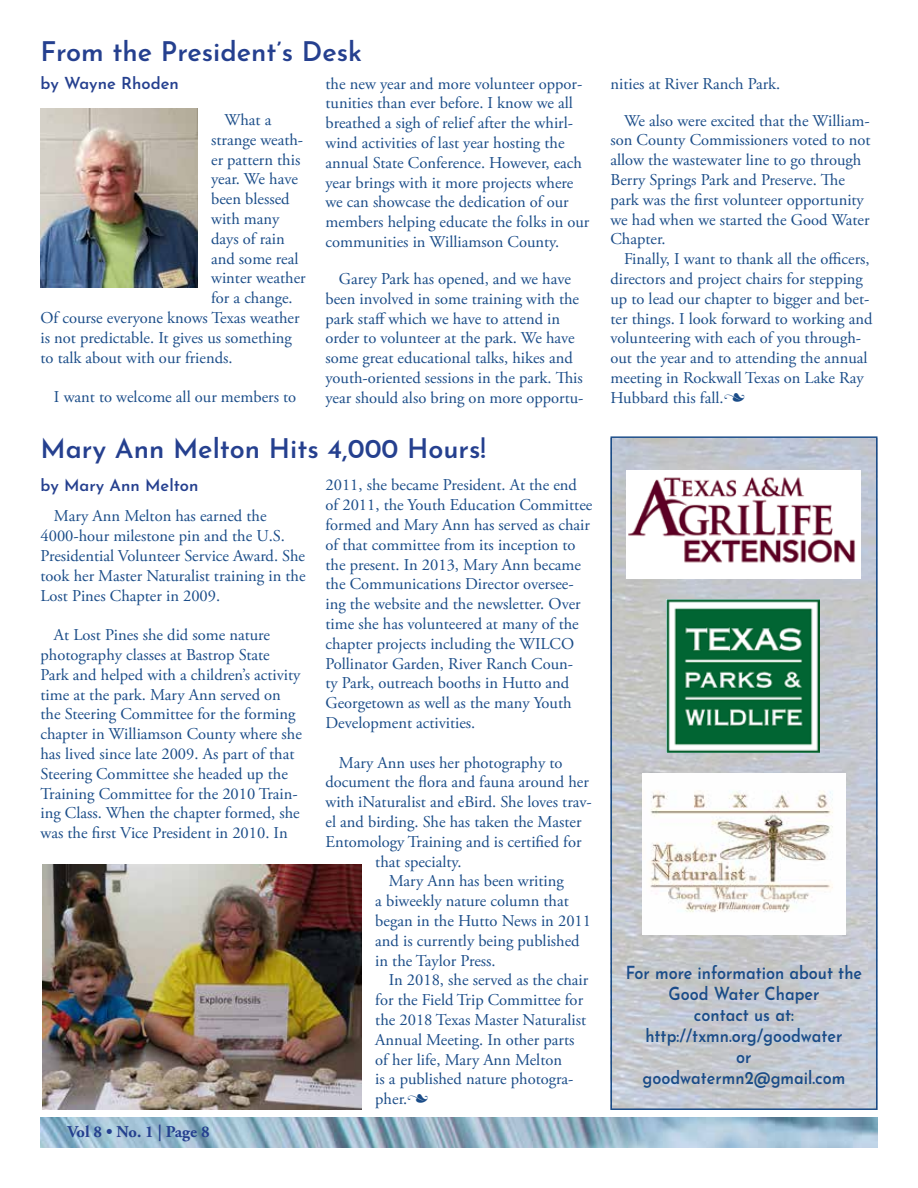
<style>
.page{position:relative;width:918px;height:1188px;background:#fff}
.page>*{position:absolute;margin:0;border:0;box-sizing:border-box;transform-origin:0 0}
.t1{font:600 27px "Josefin Sans";color:#25408f}
.t2{font:600 18px/21px "Josefin Sans";color:#1a4c88;text-align:center;scale:.9 1}
.t3{font:16.5px/19.8px "Adobe Garamond Pro";color:#1a4c88}
.t4{font:600 16.5px "Josefin Sans";color:#25408f}
.t5{font:700 16.5px "Adobe Garamond Pro";letter-spacing:-.015em;color:#25408f}
.s1{font-family:"Type Embellishments One Let Plain"}
</style>
<div class="page">
<img style="left:613px;top:439px;width:262px;height:668px">
<img style="left:40px;top:1117px;width:837px;height:31px">
<img style="left:43px;top:864px;width:319px;height:245px">
<img style="left:40px;top:108px;width:158px;height:179px">
<div style="left:610px;top:436px;width:268px;height:674px;border:2px solid #1a4c88"></div>
<img style="left:626px;top:470px;width:235px;height:108px">
<img style="left:667px;top:600px;width:153px;height:152px">
<img style="left:642px;top:773px;width:203px;height:161px">
<h1 class="t1" style="left:40px;top:28px;width:323px">From the President’s Desk</h1>
<p class="t3" style="left:326px;top:74px;width:265px">the new year and more volunteer oppor&shy;tunities than ever before. I know we all breathed a sigh of relief after the whirl&shy;wind activities of last year hosting the annual State Conference. However, each year brings with it more projects where we can showcase the dedication of our members helping educate the folks in our communities in Williamson County.</p>
<p class="t3" style="left:326px;top:269px;width:260px;text-indent:13px">Garey Park has opened, and we have been involved in some training with the park staff which we have to attend in order to volunteer at the park. We have some great educational talks, hikes and youth-oriented sessions in the park. This year should also bring on more opportu-</p>
<p class="t4" style="left:40px;top:69px;width:140px">by Wayne Rhoden</p>
<p class="t3" style="left:225px;top:111px;width:48px">What a</p>
<p class="t3" style="left:211px;top:130px;width:94px">strange weath-</p>
<p class="t3" style="left:211px;top:150px;width:91px">er pattern this</p>
<p class="t3" style="left:211px;top:170px;width:88px">year. We have</p>
<p class="t3" style="left:211px;top:190px;width:80px">been blessed</p>
<p class="t3" style="left:211px;top:210px;width:70px">with many</p>
<p class="t3" style="left:211px;top:229px;width:75px">days of rain</p>
<p class="t3" style="left:211px;top:249px;width:89px">and some real</p>
<p class="t3" style="left:211px;top:269px;width:96px">winter weather</p>
<p class="t3" style="left:211px;top:289px;width:83px">for a change.</p>
<p class="t3" style="left:40px;top:309px;width:261px">Of course everyone knows Texas weather</p>
<p class="t3" style="left:40px;top:328px;width:253px">is not predictable. It gives us something</p>
<p class="t3" style="left:40px;top:348px;width:194px">to talk about with our friends.</p>
<p class="t3" style="left:54px;top:388px;width:244px">I want to welcome all our members to</p>
<h1 class="t1" style="left:40px;top:425px;width:447px">Mary Ann Melton Hits 4,000 Hours!</h1>
<p class="t3" style="left:326px;top:476px;width:268px">2011, she became President. At the end of 2011, the Youth Education Committee formed and Mary Ann has served as chair of that committee from its inception to the present. In 2013, Mary Ann became the Communications Director oversee&shy;ing the website and the newsletter. Over time she has volunteered at many of the chapter projects including the WILCO Pollinator Garden, River Ranch Coun-<br>ty Park, outreach booths in Hutto and Georgetown as well as the many Youth Development activities.</p>
<p class="t3" style="left:339px;top:753px;width:225px">Mary Ann uses her photography to</p>
<p class="t3" style="left:326px;top:773px;width:265px">document the flora and fauna around her</p>
<p class="t3" style="left:326px;top:793px;width:268px">with iNaturalist and eBird. She loves trav-</p>
<p class="t3" style="left:326px;top:812px;width:258px">el and birding. She has taken the Master</p>
<p class="t3" style="left:326px;top:832px;width:258px">Entomology Training and is certified for</p>
<p class="t3" style="left:375px;top:852px;width:88px">that specialty.</p>
<p class="t3" style="left:389px;top:872px;width:177px">Mary Ann has been writing</p>
<p class="t3" style="left:375px;top:892px;width:195px">a biweekly nature column that</p>
<p class="t3" style="left:375px;top:911px;width:217px">began in the Hutto News in 2011</p>
<p class="t3" style="left:375px;top:931px;width:206px">and is currently being published</p>
<p class="t3" style="left:375px;top:951px;width:122px">in the Taylor Press.</p>
<p class="t3" style="left:389px;top:971px;width:201px">In 2018, she served as the chair</p>
<p class="t3" style="left:375px;top:991px;width:209px">for the Field Trip Committee for</p>
<p class="t3" style="left:375px;top:1010px;width:212px">the 2018 Texas Master Naturalist</p>
<p class="t3" style="left:375px;top:1030px;width:201px">Annual Meeting. In other parts</p>
<p class="t3" style="left:375px;top:1050px;width:188px">of her life, Mary Ann Melton</p>
<p class="t3" style="left:375px;top:1070px;width:200px">is a published nature photogra-</p>
<p class="t3" style="left:375px;top:1090px;width:55px">pher.<span class="s1">n</span></p>
<p class="t4" style="left:40px;top:471px;width:160px">by Mary Ann Melton</p>
<p class="t3" style="left:40px;top:507px;width:267px;text-indent:13px">Mary Ann Melton has earned the 4000-hour milestone pin and the U.S.<br>Presidential Volunteer Service Award. She took her Master Naturalist training in the Lost Pines Chapter in 2009.</p>
<p class="t3" style="left:40px;top:626px;width:263px;text-indent:13px">At Lost Pines she did some nature photography classes at Bastrop State Park and helped with a children’s activity time at the park. Mary Ann served on the Steering Committee for the forming chapter in Williamson County where she has lived since late 2009. As part of that Steering Committee she headed up the Training Committee for the 2010 Train&shy;ing Class. When the chapter formed, she was the first Vice President in 2010. In</p>
<p class="t5" style="left:68px;top:1122px;width:144px">Vol 8 • No. 1 | Page 8</p>
<p class="t3" style="left:611px;top:74px;width:171px">nities at River Ranch Park.</p>
<p class="t3" style="left:611px;top:111px;width:262px;text-indent:13px">We also were excited that the William&shy;son County Commissioners voted to not allow the wastewater line to go through Berry Springs Park and Preserve. The park was the first volunteer opportunity we had when we started the Good Water Chapter.</p>
<p class="t3" style="left:611px;top:250px;width:263px;text-indent:13px">Finally, I want to thank all the officers, directors and project chairs for stepping up to lead our chapter to bigger and bet&shy;ter things. I look forward to working and volunteering with each of you through&shy;out the year and to attending the annual meeting in Rockwall Texas on Lake Ray Hubbard this fall.<span class="s1">n</span></p>
<p class="t2" style="left:626px;top:960px;width:264px">For more information about the<br>Good Water Chaper<br>contact us at: http://txmn.org/goodwater<br>or<br>goodwatermn2@gmail.com</p>
</div>
